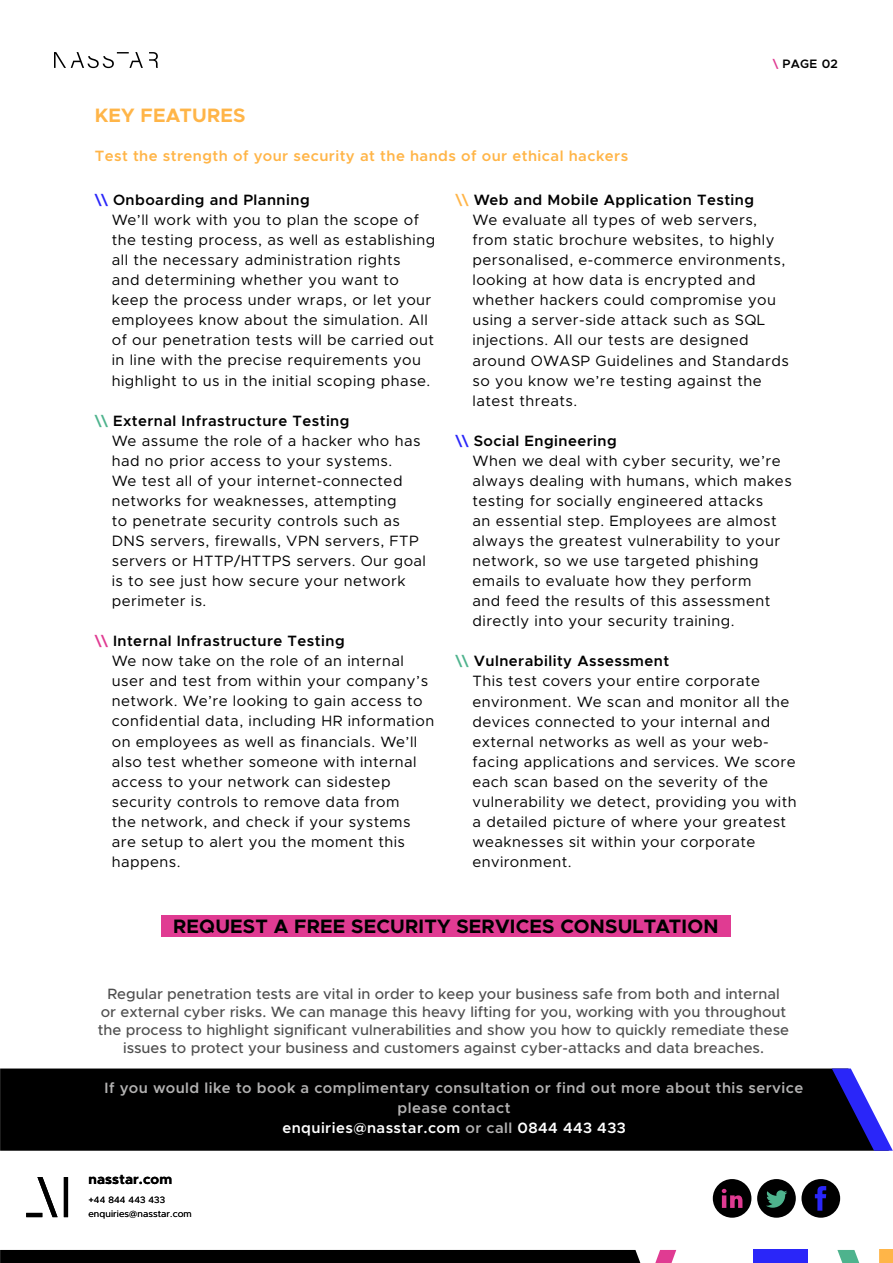
<style>
.page{position:relative;width:893px;height:1263px;background:#fff}
.page>*{position:absolute;margin:0;border:0;box-sizing:border-box;transform-origin:0 0}
.t1{font:700 19.5px "Metropolis";letter-spacing:.01em;color:#000}
.t2{font:700 19.5px "Metropolis";letter-spacing:.01em;color:#ffb548}
.t3{font:15px/20.1px "Metropolis";letter-spacing:.03em;color:#000}
.t4{font:500 15px/18px "Metropolis";color:#4f4f4f;text-align:center}
.t5{font:600 15px/20.1px "Metropolis";letter-spacing:.03em;color:#b3b2b2;text-align:center}
.t6{font:600 15px "Metropolis";letter-spacing:.03em;color:#ffb548}
.t7{font:700 13.8px "Metropolis";letter-spacing:.01em;color:#000}
.t8{font:600 12.3px "Metropolis";letter-spacing:.03em;color:#000}
.t9{font:9.15px/13.8px "Metropolis";letter-spacing:.01em;color:#000}
.s1{color:#e03b92}
.s2{font-weight:600;color:#2a26f9}
.s3{font-weight:600}
.s4{font-weight:600;color:#4eb38d}
.s5{font-weight:600;color:#e03b92}
.s6{font-weight:600;color:#ffb548}
.s7{color:#fff}
</style>
<div class="page">
<svg style="left:149px;top:52px;width:9px;height:16px"></svg>
<svg style="left:54px;top:52px;width:89px;height:16px"></svg>
<div style="left:0;top:1068px;width:832px;height:83px;background:#000"></div>
<svg style="left:832px;top:1068px;width:61px;height:83px"></svg>
<div style="left:161px;top:915px;width:570px;height:21px;background:#e03b92"></div>
<div style="left:713px;top:1179px;width:38px;height:39px;background:#000;border-radius:50%"></div>
<div style="left:757px;top:1179px;width:39px;height:39px;background:#000;border-radius:50%"></div>
<div style="left:801px;top:1179px;width:39px;height:39px;background:#000;border-radius:50%"></div>
<svg style="left:722px;top:1189px;width:20px;height:19px"></svg>
<svg style="left:766px;top:1190px;width:21px;height:18px"></svg>
<svg style="left:815px;top:1186px;width:11px;height:25px"></svg>
<div style="left:0;top:1250px;width:640px;height:13px;background:#000"></div>
<svg style="left:655px;top:1250px;width:21px;height:13px"></svg>
<div style="left:753px;top:1250px;width:55px;height:13px;background:#2a26f9"></div>
<svg style="left:837px;top:1250px;width:22px;height:13px"></svg>
<svg style="left:879px;top:1250px;width:14px;height:13px"></svg>
<svg style="left:26px;top:1177px;width:32px;height:40px"></svg>
<svg style="left:64px;top:1177px;width:4px;height:40px"></svg>
<p class="t8" style="left:773px;top:56px;width:67px"><span class="s1">\</span> PAGE 02</p>
<h1 class="t2" style="left:95px;top:103px;width:152px">KEY FEATURES</h1>
<p class="t6" style="left:95px;top:146px;width:535px">Test the strength of your security at the hands of our ethical hackers</p>
<p class="t3" style="left:112px;top:190px;width:325px;text-indent:-17px"><span class="s2">\\</span> <span class="s3">Onboarding and Planning<br></span>We’ll work with you to plan the scope of the testing process, as well as establishing all the necessary administration rights<br>and determining whether you want to keep the process under wraps, or let your employees know about the simulation. All of our penetration tests will be carried out in line with the precise requirements you highlight to us in the initial scoping phase.</p>
<p class="t3" style="left:112px;top:410px;width:316px;text-indent:-17px"><span class="s4">\\</span> <span class="s3">External Infrastructure Testing<br></span>We assume the role of a hacker who has had no prior access to your systems.<br>We test all of your internet-connected networks for weaknesses, attempting<br>to penetrate security controls such as DNS servers, firewalls, VPN servers, FTP servers or HTTP/HTTPS servers. Our goal is to see just how secure your network perimeter is.</p>
<p class="t3" style="left:112px;top:631px;width:324px;text-indent:-17px"><span class="s5">\\</span> <span class="s3">Internal Infrastructure Testing<br></span>We now take on the role of an internal user and test from within your company’s network. We’re looking to gain access to confidential data, including HR information on employees as well as financials. We’ll also test whether someone with internal access to your network can sidestep security controls to remove data from<br>the network, and check if your systems are setup to alert you the moment this happens.</p>
<p class="t3" style="left:473px;top:190px;width:318px;text-indent:-17px"><span class="s6">\\</span> <span class="s3">Web and Mobile Application Testing<br></span>We evaluate all types of web servers, from static brochure websites, to highly personalised, e-commerce environments, looking at how data is encrypted and whether hackers could compromise you using a server-side attack such as SQL injections. All our tests are designed around OWASP Guidelines and Standards so you know we’re testing against the latest threats.</p>
<p class="t3" style="left:473px;top:430px;width:321px;text-indent:-17px"><span class="s2">\\</span> <span class="s3">Social Engineering<br></span>When we deal with cyber security, we’re always dealing with humans, which makes testing for socially engineered attacks<br>an essential step. Employees are almost always the greatest vulnerability to your network, so we use targeted phishing emails to evaluate how they perform<br>and feed the results of this assessment directly into your security training.</p>
<p class="t3" style="left:473px;top:651px;width:326px;text-indent:-17px"><span class="s4">\\</span> <span class="s3">Vulnerability Assessment<br></span>This test covers your entire corporate environment. We scan and monitor all the devices connected to your internal and external networks as well as your web&shy;facing applications and services. We score each scan based on the severity of the vulnerability we detect, providing you with a detailed picture of where your greatest weaknesses sit within your corporate environment.</p>
<h1 class="t1" style="left:173px;top:914px;width:547px">REQUEST A FREE SECURITY SERVICES CONSULTATION</h1>
<p class="t4" style="left:98px;top:984px;width:693px">Regular penetration tests are vital in order to keep your business safe from both and internal or external cyber risks. We can manage this heavy lifting for you, working with you throughout the process to highlight significant vulnerabilities and show you how to quickly remediate these issues to protect your business and customers against cyber-attacks and data breaches.</p>
<p class="t5" style="left:105px;top:1078px;width:700px">If you would like to book a complimentary consultation or find out more about this service please contact<br><span class="s7">enquiries@nasstar.com</span> or call <span class="s7">0844 443 433</span></p>
<p class="t7" style="left:88px;top:1170px;width:85px">nasstar.com</p>
<p class="t9" style="left:88px;top:1193px;width:105px">+44 844 443 433 enquiries@nasstar.com</p>
</div>
